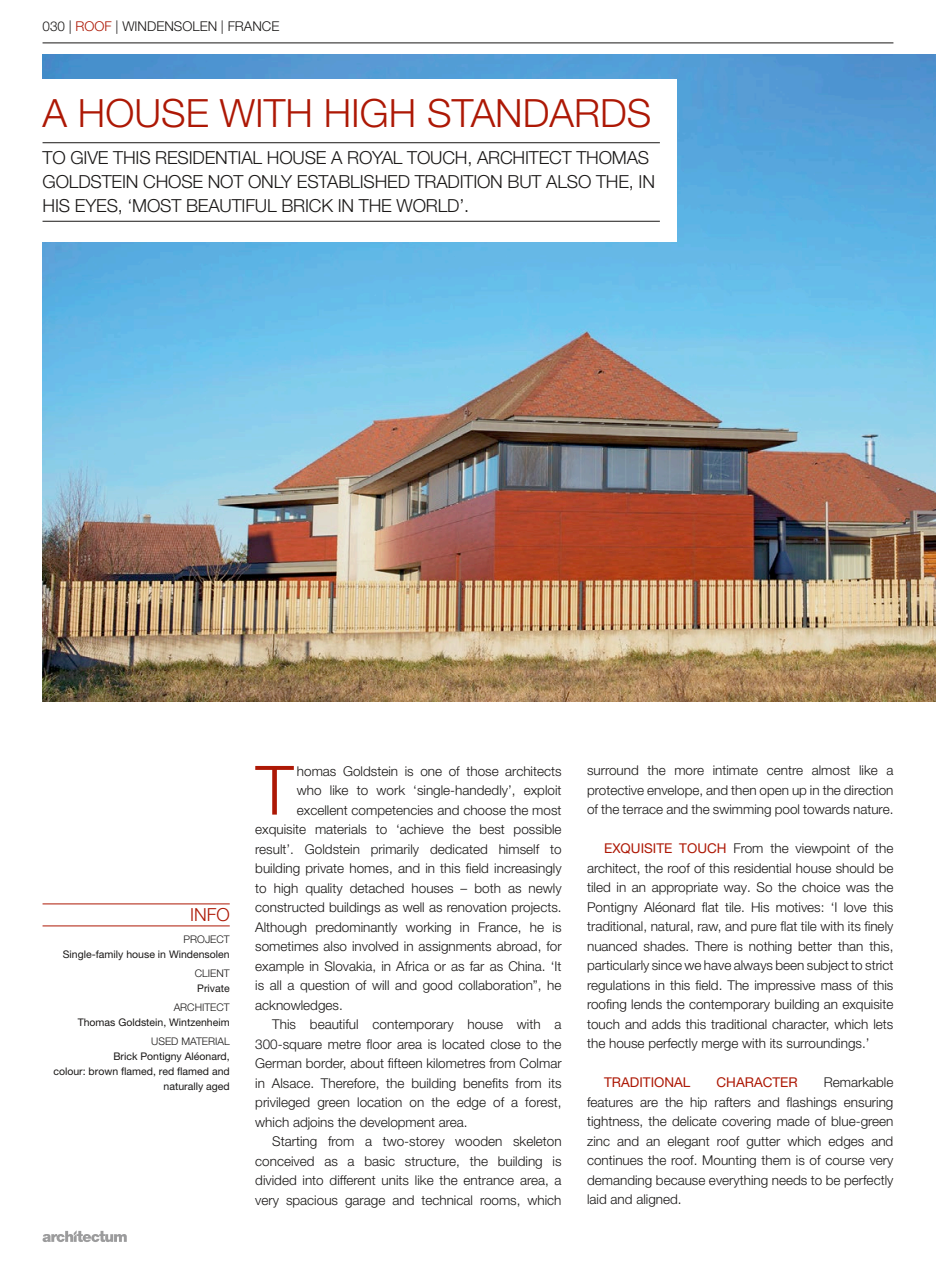
<style>
.page{position:relative;width:936px;height:1263px;background:#fff}
.page>*{position:absolute;margin:0;border:0;box-sizing:border-box;transform-origin:0 0}
.t1{font:300 68.1px "Helvetica Neue LT Pro";color:#ad1805}
.t2{font:300 39px "Helvetica Neue LT Pro";color:#ad1805}
.t3{font:300 18px/24px "Helvetica Neue LT Pro";letter-spacing:-.01em;color:#1a1817}
.t4{font:300 18px "Helvetica Neue LT Pro";color:#ad1805}
.t5{font:300 13.5px/19.5px "Helvetica Neue LT Pro";color:#1a1817;text-align:justify}
.t6{font:13.5px "Helvetica Neue LT Pro";color:#ad1805}
.t7{font:10.5px/15px "Helvetica Neue LT Pro";color:#1a1817;text-align:right}
.t8{font:300 10.5px "Helvetica Neue LT Pro";color:#1a1817}
.s1{color:#ad1805}
.s2{font-weight:400;color:#ad1805}
</style>
<div class="page">
<svg style="left:43px;top:1230px;width:84px;height:12px"></svg>
<hr style="left:43px;top:43px;width:850px;height:1px;background:#1a1817">
<img style="left:43px;top:54px;width:892px;height:648px">
<div style="left:0;top:80px;width:676px;height:162px;background:#fff"></div>
<hr style="left:43px;top:142px;width:616px;height:1px;background:#1a1817">
<hr style="left:43px;top:221px;width:616px;height:1px;background:#1a1817">
<hr style="left:43px;top:903px;width:187px;height:1px;background:#ad1805">
<hr style="left:43px;top:925px;width:187px;height:1px;background:#ad1805">
<p class="t5" style="left:43px;top:16px;width:238px">030 | <span class="s1">ROOF</span> | WINDENSOLEN | FRANCE</p>
<h2 class="t2" style="left:43px;top:89px;width:610px">A HOUSE WITH HIGH STANDARDS</h2>
<h3 class="t3" style="left:43px;top:146px;width:614px">TO GIVE THIS RESIDENTIAL HOUSE A ROYAL TOUCH, ARCHITECT THOMAS<br>GOLDSTEIN CHOSE NOT ONLY ESTABLISHED TRADITION BUT ALSO THE, IN<br>HIS EYES, ‘MOST BEAUTIFUL BRICK IN THE WORLD’.</h3>
<h3 class="t4" style="left:190px;top:904px;width:41px">INFO</h3>
<p class="t8" style="left:184px;top:932px;width:48px">PROJECT</p>
<p class="t7" style="left:63px;top:946px;width:168px">Single-family house in Windensolen</p>
<p class="t8" style="left:195px;top:967px;width:36px">CLIENT</p>
<p class="t7" style="left:197px;top:980px;width:34px">Private</p>
<p class="t8" style="left:174px;top:1001px;width:58px">ARCHITECT</p>
<p class="t7" style="left:78px;top:1015px;width:153px">Thomas Goldstein, Wintzenheim</p>
<p class="t8" style="left:151px;top:1035px;width:80px">USED MATERIAL</p>
<p class="t7" style="left:53px;top:1049px;width:178px">Brick Pontigny Aléonard,<br>colour: brown flamed, red flamed and naturally aged</p>
<h1 class="t1" style="left:255px;top:749px;width:39px">T</h1>
<p class="t5" style="left:297px;top:761px;width:266px">homas Goldstein is one of those architects</p>
<p class="t5" style="left:297px;top:780px;width:266px">who like to work ‘single-handedly’, exploit</p>
<p class="t5" style="left:297px;top:800px;width:266px">excellent competencies and choose the most</p>
<p class="t5" style="left:255px;top:819px;width:308px">exquisite materials to ‘achieve the best possible</p>
<p class="t5" style="left:255px;top:839px;width:308px">result’. Goldstein primarily dedicated himself to</p>
<p class="t5" style="left:255px;top:858px;width:308px">building private homes, and in this field increasingly</p>
<p class="t5" style="left:255px;top:878px;width:308px">to high quality detached houses – both as newly</p>
<p class="t5" style="left:255px;top:897px;width:308px">constructed buildings as well as renovation projects.</p>
<p class="t5" style="left:255px;top:917px;width:308px">Although predominantly working in France, he is</p>
<p class="t5" style="left:255px;top:936px;width:308px">sometimes also involved in assignments abroad, for</p>
<p class="t5" style="left:255px;top:956px;width:308px">example in Slovakia, in Africa or as far as China. ‘It</p>
<p class="t5" style="left:255px;top:975px;width:308px">is all a question of will and good collaboration”, he</p>
<p class="t5" style="left:255px;top:995px;width:89px">acknowledges.</p>
<p class="t5" style="left:272px;top:1014px;width:291px">This beautiful contemporary house with a</p>
<p class="t5" style="left:255px;top:1034px;width:308px">300-square metre floor area is located close to the</p>
<p class="t5" style="left:255px;top:1053px;width:308px">German border, about fifteen kilometres from Colmar</p>
<p class="t5" style="left:255px;top:1073px;width:308px">in Alsace. Therefore, the building benefits from its</p>
<p class="t5" style="left:255px;top:1092px;width:308px">privileged green location on the edge of a forest,</p>
<p class="t5" style="left:255px;top:1112px;width:214px">which adjoins the development area.</p>
<p class="t5" style="left:272px;top:1131px;width:291px">Starting from a two-storey wooden skeleton</p>
<p class="t5" style="left:255px;top:1151px;width:308px">conceived as a basic structure, the building is</p>
<p class="t5" style="left:255px;top:1170px;width:308px">divided into different units like the entrance area, a</p>
<p class="t5" style="left:255px;top:1190px;width:308px">very spacious garage and technical rooms, which</p>
<p class="t5" style="left:587px;top:761px;width:308px">surround the more intimate centre almost like a protective envelope, and then open up in the direction of the terrace and the swimming pool towards nature.</p>
<p class="t5" style="left:587px;top:839px;width:308px;text-indent:17px"><span class="s2">EXQUISITE TOUCH</span> From the viewpoint of the architect, the roof of this residential house should be tiled in an appropriate way. So the choice was the Pontigny Aléonard flat tile. His motives: ‘I love this traditional, natural, raw, and pure flat tile with its finely nuanced shades. There is nothing better than this, particularly since we have always been subject to strict regulations in this field. The impressive mass of this roofing lends the contemporary building an exquisite touch and adds this traditional character, which lets the house perfectly merge with its surroundings.’</p>
<p class="t6" style="left:604px;top:1074px;width:88px">TRADITIONAL</p>
<p class="t6" style="left:716px;top:1074px;width:83px">CHARACTER</p>
<p class="t5" style="left:587px;top:1072px;width:308px;text-indent:237px">Remarkable features are the hip rafters and flashings ensuring tightness, the delicate covering made of blue-green zinc and an elegant roof gutter which edges and continues the roof. Mounting them is of course very demanding because everything needs to be perfectly laid and aligned.</p>
</div>
